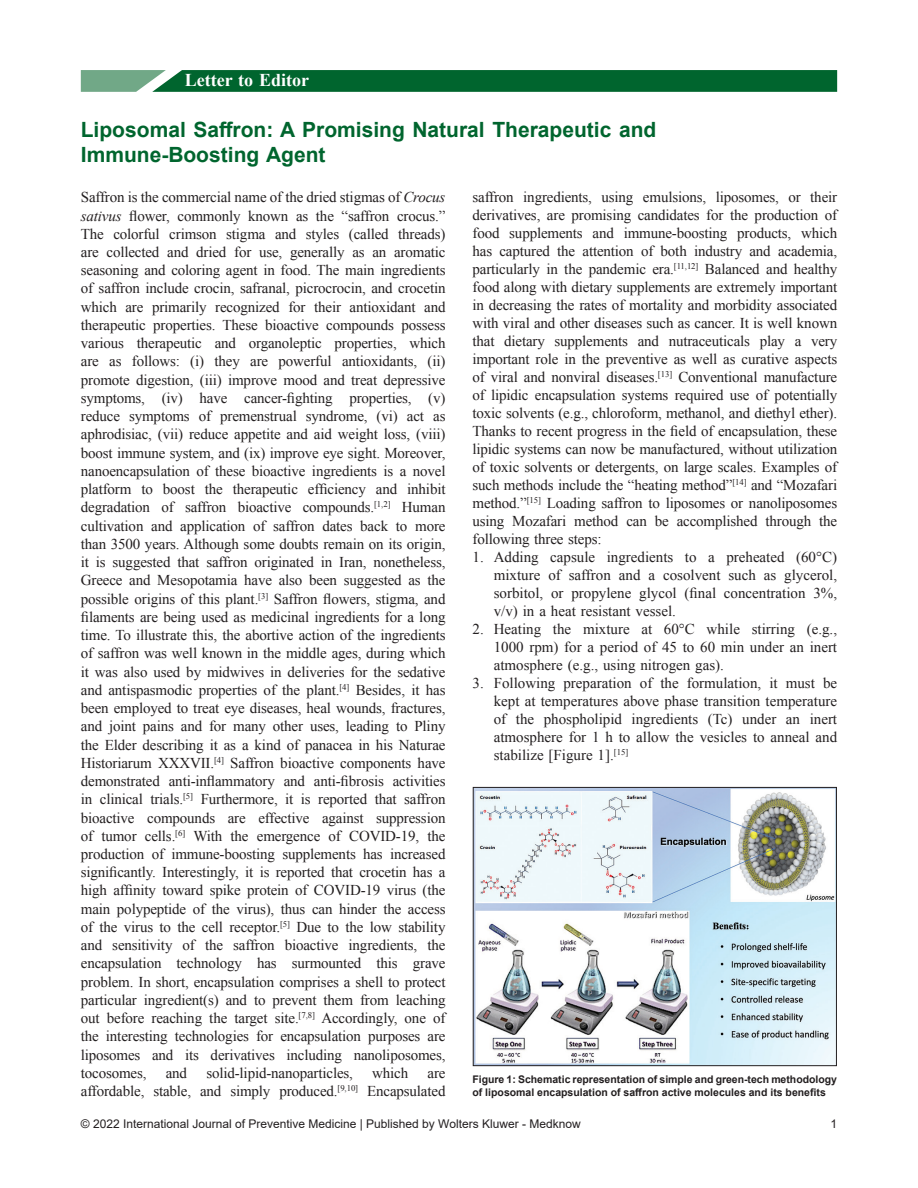
<style>
.page{position:relative;width:918px;height:1188px;background:#fff}
.page>*{position:absolute;margin:0;border:0;box-sizing:border-box;transform-origin:0 0}
.AT{font:700 21px/25.2px "Arial";color:#00652e}
.AH{font:700 18px "Times New Roman";color:#fff}
.TX{font:15px/18.3px "Times New Roman";letter-spacing:-.01em;color:#231f20;text-align:justify}
.L{font:15px/18px "Times New Roman";color:#231f20;text-align:justify}
.LL{font:15px/18px "Times New Roman";color:#231f20;text-align:justify}
.t1{font:12px "Arial";color:#231f20}
.FGC{font:700 10.5px/13.6px "Arial";color:#231f20}
.s1{font-style:italic}
</style>
<div class="page">
<svg style="left:81px;top:70px;width:756px;height:22px;background:#126f3c"></svg>
<img style="left:475px;top:789px;width:360px;height:275px">
<div style="left:473px;top:787px;width:364px;height:279px;border:1px solid #231f20"></div>
<p class="AH" style="left:185px;top:68px;width:126px">Letter to Editor</p>
<p class="AT" style="left:81px;top:117px;width:577px">Liposomal Saffron: A Promising Natural Therapeutic and<br>Immune‑Boosting Agent</p>
<p class="TX" style="left:81px;top:188px;width:366px">Saffron is the commercial name of the dried stigmas of <span class="s1">Crocus sativus</span> flower, commonly known as the “saffron crocus.” The colorful crimson stigma and styles (called threads) are collected and dried for use, generally as an aromatic seasoning and coloring agent in food. The main ingredients of saffron include crocin, safranal, picrocrocin, and crocetin which are primarily recognized for their antioxidant and therapeutic properties. These bioactive compounds possess various therapeutic and organoleptic properties, which are as follows: (i) they are powerful antioxidants, (ii) promote digestion, (iii) improve mood and treat depressive symptoms, (iv) have cancer‑fighting properties, (v) reduce symptoms of premenstrual syndrome, (vi) act as aphrodisiac, (vii) reduce appetite and aid weight loss, (viii) boost immune system, and (ix) improve eye sight. Moreover, nanoencapsulation of these bioactive ingredients is a novel platform to boost the therapeutic efficiency and inhibit degradation of saffron bioactive compounds.<sup>[1,2]</sup> Human cultivation and application of saffron dates back to more than 3500 years. Although some doubts remain on its origin, it is suggested that saffron originated in Iran, nonetheless, Greece and Mesopotamia have also been suggested as the possible origins of this plant.<sup>[3]</sup> Saffron flowers, stigma, and filaments are being used as medicinal ingredients for a long time. To illustrate this, the abortive action of the ingredients of saffron was well known in the middle ages, during which it was also used by midwives in deliveries for the sedative and antispasmodic properties of the plant.<sup>[4]</sup> Besides, it has been employed to treat eye diseases, heal wounds, fractures, and joint pains and for many other uses, leading to Pliny the Elder describing it as a kind of panacea in his Naturae Historiarum XXXVII.<sup>[4]</sup> Saffron bioactive components have demonstrated anti‑inflammatory and anti‑fibrosis activities in clinical trials.<sup>[5]</sup> Furthermore, it is reported that saffron bioactive compounds are effective against suppression of tumor cells.<sup>[6]</sup> With the emergence of COVID‑19, the production of immune‑boosting supplements has increased significantly. Interestingly, it is reported that crocetin has a high affinity toward spike protein of COVID‑19 virus (the main polypeptide of the virus), thus can hinder the access of the virus to the cell receptor.<sup>[5]</sup> Due to the low stability and sensitivity of the saffron bioactive ingredients, the encapsulation technology has surmounted this grave problem. In short, encapsulation comprises a shell to protect particular ingredient(s) and to prevent them from leaching out before reaching the target site.<sup>[7,8]</sup> Accordingly, one of the interesting technologies for encapsulation purposes are liposomes and its derivatives including nanoliposomes, tocosomes,</p>
<p class="TX" style="left:166px;top:1064px;width:23px">and</p>
<p class="TX" style="left:206px;top:1064px;width:148px">solid‑lipid‑nanoparticles,</p>
<p class="TX" style="left:372px;top:1064px;width:38px">which</p>
<p class="TX" style="left:81px;top:1064px;width:366px;text-align:right">are<br>affordable, stable, and simply produced.<sup>[9,10]</sup> Encapsulated</p>
<p class="TX" style="left:472px;top:188px;width:366px">saffron ingredients, using emulsions, liposomes, or their derivatives, are promising candidates for the production of food supplements and immune‑boosting products, which has captured the attention of both industry and academia, particularly in the pandemic era.<sup>[11,12]</sup> Balanced and healthy food along with dietary supplements are extremely important in decreasing the rates of mortality and morbidity associated with viral and other diseases such as cancer. It is well known that dietary supplements and nutraceuticals play a very important role in the preventive as well as curative aspects of viral and nonviral diseases.<sup>[13]</sup> Conventional manufacture of lipidic encapsulation systems required use of potentially toxic solvents (e.g., chloroform, methanol, and diethyl ether).<br>Thanks to recent progress in the field of encapsulation, these lipidic systems can now be manufactured, without utilization of toxic solvents or detergents, on large scales. Examples of such methods include the “heating method”<sup>[14]</sup> and “Mozafari method.”<sup>[15]</sup> Loading saffron to liposomes or nanoliposomes using Mozafari method can be accomplished through the following three steps:</p>
<p class="L" style="left:494px;top:548px;width:345px;text-indent:-21px">1. Adding capsule ingredients to a preheated (60°C) mixture of saffron and a cosolvent such as glycerol, sorbitol, or propylene glycol (final concentration 3%, v/v) in a heat resistant vessel.</p>
<p class="L" style="left:494px;top:620px;width:345px;text-indent:-21px">2. Heating the mixture at 60°C while stirring (e.g., 1000 rpm) for a period of 45 to 60 min under an inert atmosphere (e.g., using nitrogen gas).</p>
<p class="LL" style="left:494px;top:674px;width:345px;text-indent:-21px">3. Following preparation of the formulation, it must be kept at temperatures above phase transition temperature of the phospholipid ingredients (Tc) under an inert atmosphere for 1 h to allow the vesicles to anneal and stabilize [Figure 1].<sup>[15]</sup></p>
<p class="FGC" style="left:472px;top:1072px;width:366px">Figure 1: Schematic representation of simple and green‑tech methodology of liposomal encapsulation of saffron active molecules and its benefits</p>
<p class="t1" style="left:81px;top:1116px;width:501px">© 2022 International Journal of Preventive Medicine | Published by Wolters Kluwer - Medknow</p>
<p class="t1" style="left:830px;top:1116px;width:8px">1</p>
</div>
